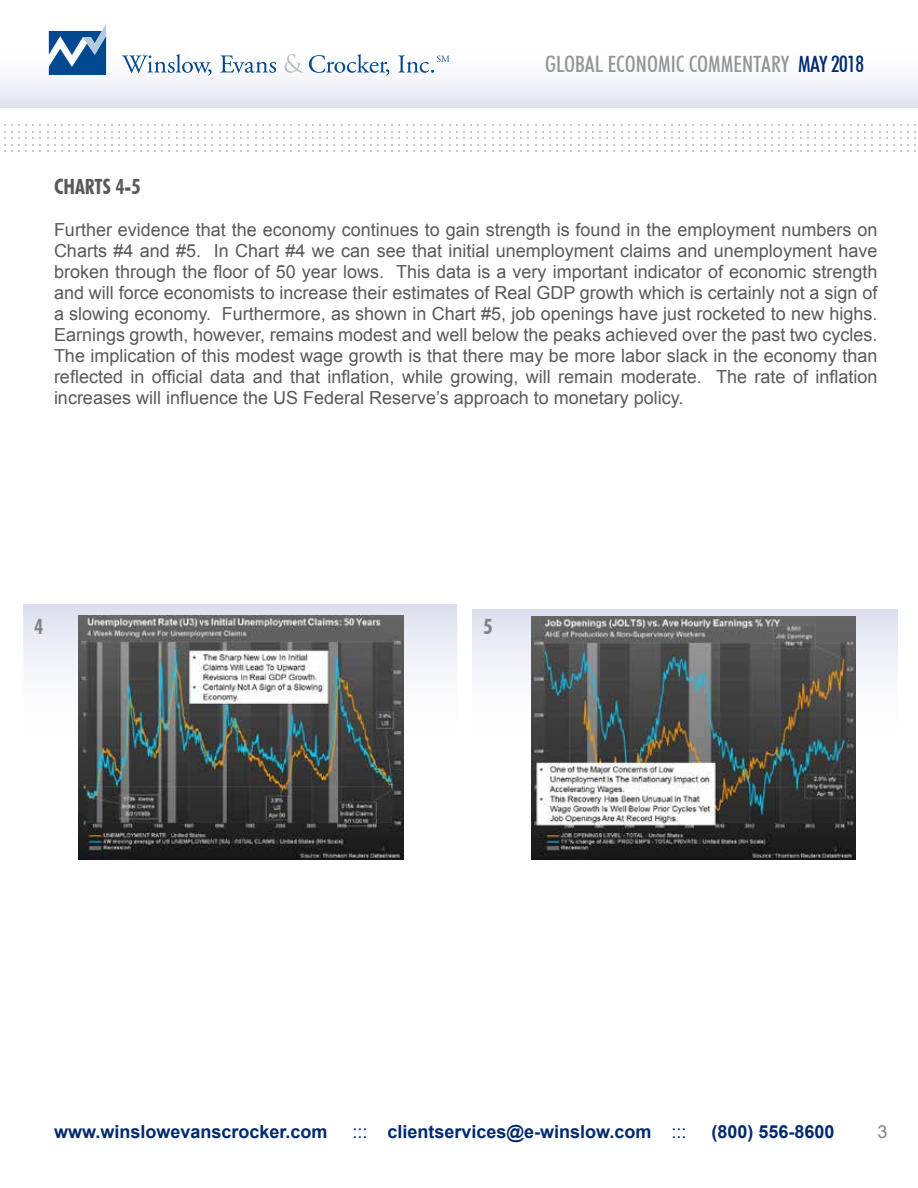
<style>
.page{position:relative;width:918px;height:1188px;background:#fff}
.page>*{position:absolute;margin:0;border:0;box-sizing:border-box;transform-origin:0 0}
.t1{font:500 condensed 22.5px "Futura BT";color:#939598}
.t2{font:700 condensed 21px "Futura BT";color:#58595b}
.t3{font:700 condensed 21px "Futura BT";color:#808285}
.t4{font:18px/21px "Arial";color:#58595b;text-align:justify}
.t5{font:700 18px "Arial";color:#00296e}
.t6{font:18px "Arial";color:#808285}
.s1{color:#00296e}
.s2{font-weight:400}
</style>
<div class="page">
<svg style="left:370px;top:124px;width:30px;height:28px"></svg>
<svg style="left:413px;top:124px;width:23px;height:28px"></svg>
<svg style="left:456px;top:124px;width:23px;height:28px"></svg>
<svg style="left:499px;top:124px;width:23px;height:28px"></svg>
<svg style="left:542px;top:124px;width:23px;height:28px"></svg>
<svg style="left:578px;top:124px;width:30px;height:28px"></svg>
<svg style="left:621px;top:124px;width:30px;height:28px"></svg>
<svg style="left:664px;top:124px;width:30px;height:28px"></svg>
<svg style="left:11px;top:124px;width:23px;height:28px"></svg>
<svg style="left:54px;top:124px;width:23px;height:28px"></svg>
<svg style="left:97px;top:124px;width:23px;height:28px"></svg>
<svg style="left:133px;top:124px;width:30px;height:28px"></svg>
<svg style="left:176px;top:124px;width:30px;height:28px"></svg>
<svg style="left:219px;top:124px;width:30px;height:28px"></svg>
<svg style="left:262px;top:124px;width:30px;height:28px"></svg>
<svg style="left:305px;top:124px;width:30px;height:28px"></svg>
<svg style="left:348px;top:124px;width:9px;height:28px"></svg>
<svg style="left:721px;top:124px;width:23px;height:28px"></svg>
<svg style="left:757px;top:124px;width:30px;height:28px"></svg>
<svg style="left:800px;top:124px;width:30px;height:28px"></svg>
<svg style="left:843px;top:124px;width:30px;height:28px"></svg>
<svg style="left:886px;top:124px;width:30px;height:28px"></svg>
<div style="left:0;top:0;width:918px;height:108px;background:linear-gradient(to bottom,#fff,#ebecf5)"></div>
<svg style="left:49px;top:24px;width:57px;height:51px"></svg>
<svg style="left:122px;top:54px;width:90px;height:22px"></svg>
<svg style="left:220px;top:55px;width:56px;height:18px"></svg>
<svg style="left:285px;top:54px;width:104px;height:22px"></svg>
<svg style="left:398px;top:55px;width:51px;height:18px"></svg>
<svg style="left:23px;top:604px;width:434px;height:66px"></svg>
<img style="left:78px;top:616px;width:326px;height:244px">
<svg style="left:473px;top:609px;width:425px;height:251px"></svg>
<img style="left:532px;top:616px;width:324px;height:243px">
<p class="t1" style="left:545px;top:51px;width:320px">GLOBAL ECONOMIC COMMENTARY <span class="s1">MAY 2018</span></p>
<p class="t2" style="left:54px;top:174px;width:88px">CHARTS 4-5</p>
<p class="t4" style="left:54px;top:220px;width:825px">Further evidence that the economy continues to gain strength is found in the employment numbers on Charts #4 and #5. In Chart #4 we can see that initial unemployment claims and unemployment have broken through the floor of 50 year lows. This data is a very important indicator of economic strength and will force economists to increase their estimates of Real GDP growth which is certainly not a sign of a slowing economy. Furthermore, as shown in Chart #5, job openings have just rocketed to new highs.<br>Earnings growth, however, remains modest and well below the peaks achieved over the past two cycles.<br>The implication of this modest wage growth is that there may be more labor slack in the economy than reflected in official data and that inflation, while growing, will remain moderate. The rate of inflation increases will influence the US Federal Reserve’s approach to monetary policy.</p>
<p class="t3" style="left:34px;top:614px;width:11px">4</p>
<p class="t3" style="left:484px;top:614px;width:11px">5</p>
<p class="t5" style="left:54px;top:1120px;width:275px">www.winslowevanscrocker.com</p>
<p class="t5" style="left:352px;top:1120px;width:336px"><span class="s2">:::</span> clientservices@e-winslow.com <span class="s2">:::</span></p>
<p class="t5" style="left:711px;top:1120px;width:125px">(800) 556-8600</p>
<p class="t6" style="left:878px;top:1120px;width:12px">3</p>
</div>
